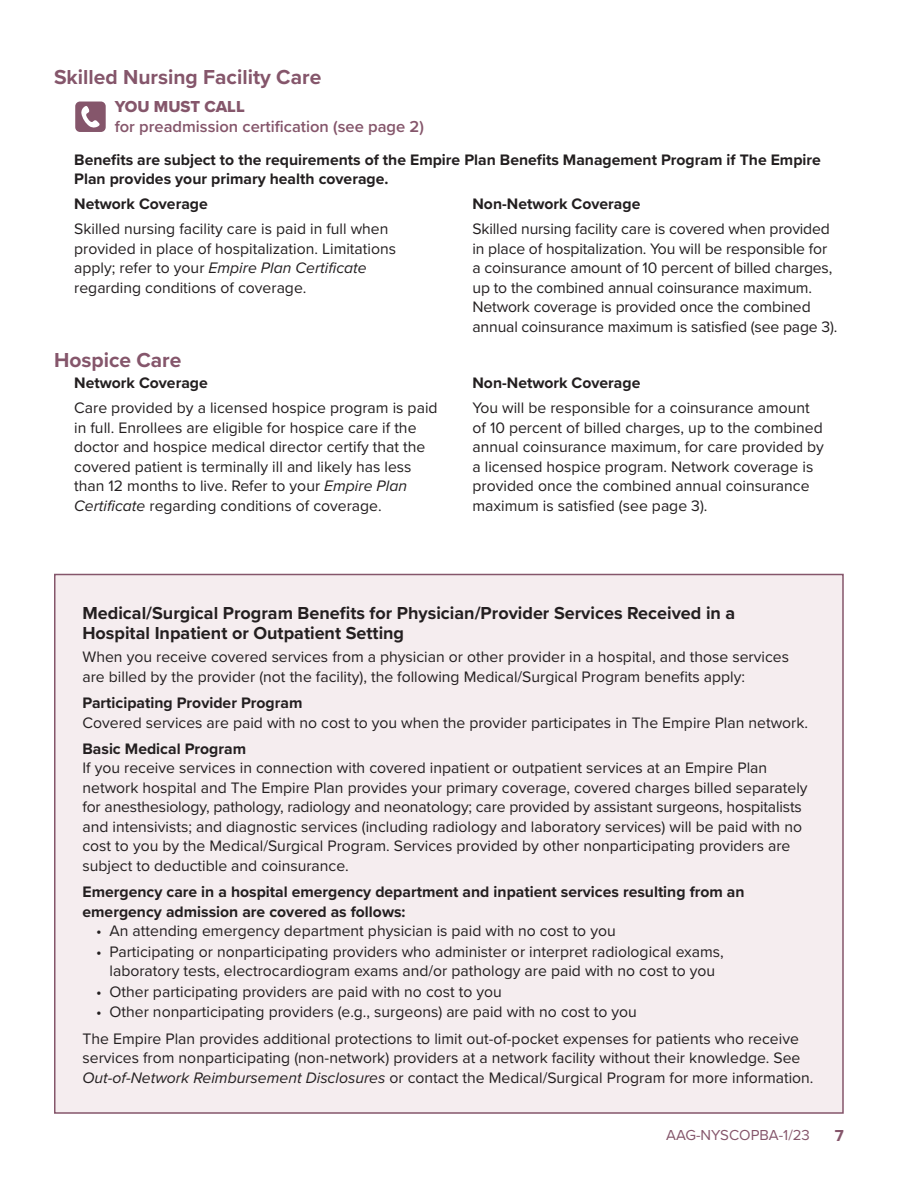
<style>
.page{position:relative;width:918px;height:1188px;background:#fff}
.page>*{position:absolute;margin:0;border:0;box-sizing:border-box;transform-origin:0 0}
._2023_AAG_Secondary{font:700 21px "Proxima Nova";color:#85566b}
._2023_AAG_Callout_Te{font:700 18px/19.5px "Proxima Nova";color:#231f20}
._2023_AAG_You_Must_C{font:600 16.5px/19.5px "Proxima Nova";color:#85566b}
.t1{font:700 16.5px "Proxima Nova";color:#85566b}
._2023_AAG_Callout_bo{font:15.75px/19.5px "Proxima Nova";color:#231f20}
._2023_AAG_body_two_c{font:15.75px/19.5px "Proxima Nova";color:#231f20}
._2023_AAG_Callout_bu{font:15.75px/19.5px "Proxima Nova";color:#231f20;text-align:center}
._2023_AAG_Callout_bo-2{font:700 15.75px/19.5px "Proxima Nova";color:#231f20}
._2023_AAG_body_10_5{font:700 15.75px/19.5px "Proxima Nova";color:#231f20}
._2023_AAG_body_two_c-2{font:700 15.75px "Proxima Nova";color:#231f20}
.t2{font:15px "Proxima Nova";color:#85566b}
.s1{font-family:"Proxima Nova Extrabld";font-weight:400}
.s2{font-style:italic}
</style>
<div class="page">
<div style="left:75px;top:102px;width:31px;height:30px;background:#85566b;border-radius:5px"></div>
<svg style="left:81px;top:106px;width:19px;height:22px"></svg>
<div style="left:55px;top:574px;width:788px;height:539px;background:#f5edef"></div>
<p class="_2023_AAG_Secondary" style="left:54px;top:61px;width:269px">Skilled Nursing Facility Care</p>
<p class="_2023_AAG_You_Must_C" style="left:115px;top:97px;width:311px"><span class="s1">YOU MUST CALL<br></span>for preadmission certification (see page 2)</p>
<p class="_2023_AAG_body_10_5" style="left:74px;top:150px;width:748px">Benefits are subject to the requirements of the Empire Plan Benefits Management Program if The Empire<br>Plan provides your primary health coverage.</p>
<p class="_2023_AAG_body_two_c-2" style="left:74px;top:192px;width:135px">Network Coverage</p>
<p class="_2023_AAG_body_two_c" style="left:74px;top:219px;width:323px">Skilled nursing facility care is paid in full when provided in place of hospitalization. Limitations apply; refer to your <span class="s2">Empire Plan Certificate </span>regarding conditions of coverage.</p>
<p class="_2023_AAG_body_two_c-2" style="left:472px;top:192px;width:169px">Non-Network Coverage</p>
<p class="_2023_AAG_body_two_c" style="left:472px;top:219px;width:367px">Skilled nursing facility care is covered when provided in place of hospitalization. You will be responsible for a coinsurance amount of 10 percent of billed charges, up to the combined annual coinsurance maximum.<br>Network coverage is provided once the combined annual coinsurance maximum is satisfied (see page 3).</p>
<p class="_2023_AAG_Secondary" style="left:54px;top:344px;width:129px">Hospice Care</p>
<p class="_2023_AAG_body_two_c-2" style="left:74px;top:371px;width:135px">Network Coverage</p>
<p class="_2023_AAG_body_two_c" style="left:74px;top:397px;width:365px">Care provided by a licensed hospice program is paid in full. Enrollees are eligible for hospice care if the doctor and hospice medical director certify that the covered patient is terminally ill and likely has less than 12 months to live. Refer to your <span class="s2">Empire Plan Certificate</span> regarding conditions of coverage.</p>
<p class="_2023_AAG_body_two_c-2" style="left:472px;top:371px;width:169px">Non-Network Coverage</p>
<p class="_2023_AAG_body_two_c" style="left:472px;top:397px;width:353px">You will be responsible for a coinsurance amount of 10 percent of billed charges, up to the combined annual coinsurance maximum, for care provided by a licensed hospice program. Network coverage is provided once the combined annual coinsurance maximum is satisfied (see page 3).</p>
<p class="_2023_AAG_Callout_Te" style="left:82px;top:603px;width:654px">Medical/Surgical Program Benefits for Physician/Provider Services Received in a<br>Hospital Inpatient or Outpatient Setting</p>
<p class="_2023_AAG_Callout_bo" style="left:82px;top:647px;width:708px">When you receive covered services from a physician or other provider in a hospital, and those services are billed by the provider (not the facility), the following Medical/Surgical Program benefits apply:</p>
<p class="_2023_AAG_Callout_bo-2" style="left:82px;top:693px;width:221px">Participating Provider Program</p>
<p class="_2023_AAG_Callout_bo" style="left:82px;top:712px;width:727px">Covered services are paid with no cost to you when the provider participates in The Empire Plan network.</p>
<p class="_2023_AAG_Callout_bo-2" style="left:82px;top:739px;width:165px">Basic Medical Program</p>
<p class="_2023_AAG_Callout_bo" style="left:82px;top:758px;width:727px">If you receive services in connection with covered inpatient or outpatient services at an Empire Plan network hospital and The Empire Plan provides your primary coverage, covered charges billed separately for anesthesiology, pathology, radiology and neonatology; care provided by assistant surgeons, hospitalists and intensivists; and diagnostic services (including radiology and laboratory services) will be paid with no cost to you by the Medical/Surgical Program. Services provided by other nonparticipating providers are subject to deductible and coinsurance.</p>
<p class="_2023_AAG_Callout_bo-2" style="left:82px;top:882px;width:664px">Emergency care in a hospital emergency department and inpatient services resulting from an emergency admission are covered as follows:</p>
<p class="_2023_AAG_Callout_bu" style="left:96px;top:920px;width:521px">• An attending emergency department physician is paid with no cost to you</p>
<p class="_2023_AAG_Callout_bu" style="left:96px;top:941px;width:629px">• Participating or nonparticipating providers who administer or interpret radiological exams, laboratory tests, electrocardiogram exams and/or pathology are paid with no cost to you</p>
<p class="_2023_AAG_Callout_bu" style="left:96px;top:981px;width:407px">• Other participating providers are paid with no cost to you</p>
<p class="_2023_AAG_Callout_bu" style="left:96px;top:1002px;width:542px">• Other nonparticipating providers (e.g., surgeons) are paid with no cost to you</p>
<p class="_2023_AAG_Callout_bo" style="left:82px;top:1028px;width:733px">The Empire Plan provides additional protections to limit out-of-pocket expenses for patients who receive services from nonparticipating (non-network) providers at a network facility without their knowledge. See<br><span class="s2">Out-of-Network Reimbursement Disclosures</span> or contact the Medical/Surgical Program for more information.</p>
<p class="t2" style="left:666px;top:1124px;width:145px">AAG-NYSCOPBA-1/23</p>
<p class="t1" style="left:835px;top:1123px;width:10px">7</p>
</div>
